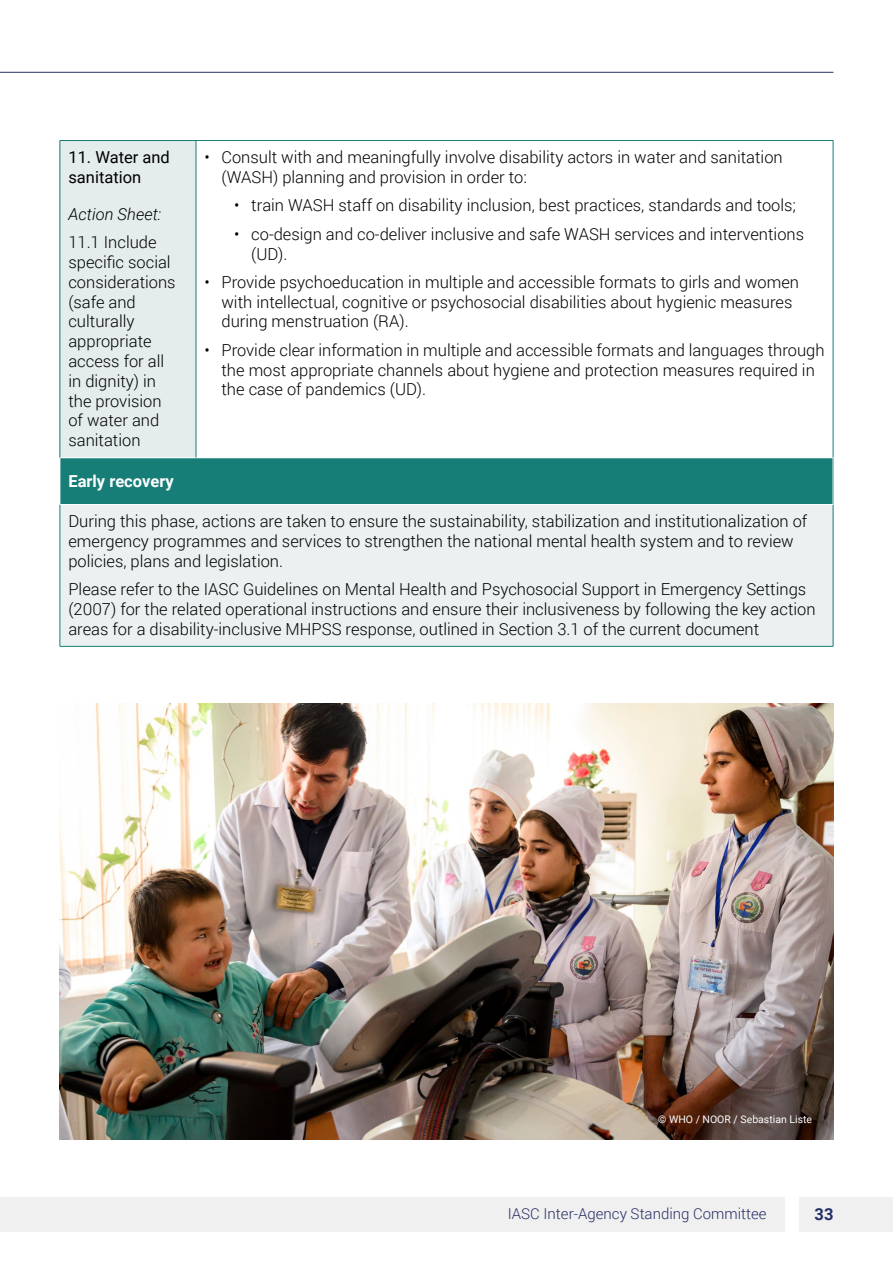
<style>
.page{position:relative;width:893px;height:1263px;background:#fff}
.page>*{position:absolute;margin:0;border:0;box-sizing:border-box;transform-origin:0 0}
.t1{font:300 16.5px/19.8px "Roboto";color:#000}
.t2{font:16.5px/19.8px "Roboto";color:#000}
.t3{font:700 16.5px "Roboto";color:#fff}
.t4{font:italic 300 16.5px "Roboto";color:#000}
.t5{font:700 16.5px "Roboto";color:#263066}
.t6{font:300 15px "Roboto";color:#272e67}
.t7{font:10.5px "Roboto";color:#fff}
</style>
<div class="page">
<div style="left:799px;top:1197px;width:94px;height:34px;background:#f0f0f0"></div>
<div style="left:0;top:1197px;width:784px;height:34px;background:#f0f0f0"></div>
<div style="left:60px;top:141px;width:136px;height:317px;background:#e5ecec"></div>
<div style="left:60px;top:458px;width:773px;height:46px;background:#177e77"></div>
<div style="left:60px;top:504px;width:773px;height:142px;background:#eaf1f0"></div>
<hr style="left:60px;top:457px;width:136px;height:1px;background:#fff">
<hr style="left:60px;top:458px;width:1px;height:46px;background:#fff">
<hr style="left:60px;top:504px;width:136px;height:1px;background:#fff">
<hr style="left:196px;top:504px;width:637px;height:1px;background:#fff">
<hr style="left:60px;top:140px;width:136px;height:1px;background:#177e77">
<hr style="left:196px;top:140px;width:637px;height:1px;background:#177e77">
<hr style="left:60px;top:646px;width:136px;height:1px;background:#177e77">
<hr style="left:196px;top:646px;width:637px;height:1px;background:#177e77">
<hr style="left:60px;top:141px;width:1px;height:317px;background:#177e77">
<hr style="left:60px;top:505px;width:1px;height:141px;background:#177e77">
<hr style="left:196px;top:141px;width:1px;height:317px;background:#177e77">
<hr style="left:833px;top:141px;width:1px;height:317px;background:#177e77">
<hr style="left:833px;top:505px;width:1px;height:141px;background:#177e77">
<img style="left:60px;top:704px;width:773px;height:436px">
<hr style="left:0;top:72px;width:833px;height:1px;background:#263066">
<p class="t2" style="left:68px;top:147px;width:103px">11. Water and sanitation</p>
<p class="t4" style="left:68px;top:202px;width:94px">Action Sheet:</p>
<p class="t1" style="left:68px;top:232px;width:109px">11.1 Include specific social considerations (safe and culturally appropriate access for all in dignity) in the provision of water and sanitation</p>
<p class="t1" style="left:221px;top:147px;width:563px;text-indent:-17px">• Consult with and meaningfully involve disability actors in water and sanitation (WASH) planning and provision in order to:</p>
<p class="t1" style="left:234px;top:195px;width:563px">• train WASH staff on disability inclusion, best practices, standards and tools;</p>
<p class="t1" style="left:251px;top:223px;width:554px;text-indent:-17px">• co-design and co-deliver inclusive and safe WASH services and interventions (UD).</p>
<p class="t1" style="left:221px;top:271px;width:579px;text-indent:-17px">• Provide psychoeducation in multiple and accessible formats to girls and women with intellectual, cognitive or psychosocial disabilities about hygienic measures during menstruation (RA).</p>
<p class="t1" style="left:221px;top:339px;width:605px;text-indent:-17px">• Provide clear information in multiple and accessible formats and languages through the most appropriate channels about hygiene and protection measures required in the case of pandemics (UD).</p>
<p class="t3" style="left:68px;top:469px;width:107px">Early recovery</p>
<p class="t1" style="left:68px;top:511px;width:740px">During this phase, actions are taken to ensure the sustainability, stabilization and institutionalization of emergency programmes and services to strengthen the national mental health system and to review policies, plans and legislation.</p>
<p class="t1" style="left:68px;top:579px;width:749px">Please refer to the IASC Guidelines on Mental Health and Psychosocial Support in Emergency Settings (2007) for the related operational instructions and ensure their inclusiveness by following the key action areas for a disability-inclusive MHPSS response, outlined in Section 3.1 of the current document</p>
<p class="t7" style="left:658px;top:1112px;width:155px">© WHO / NOOR / Sebastian Liste</p>
<p class="t6" style="left:508px;top:1203px;width:260px">IASC Inter-Agency Standing Committee</p>
<p class="t5" style="left:814px;top:1202px;width:20px">33</p>
</div>
